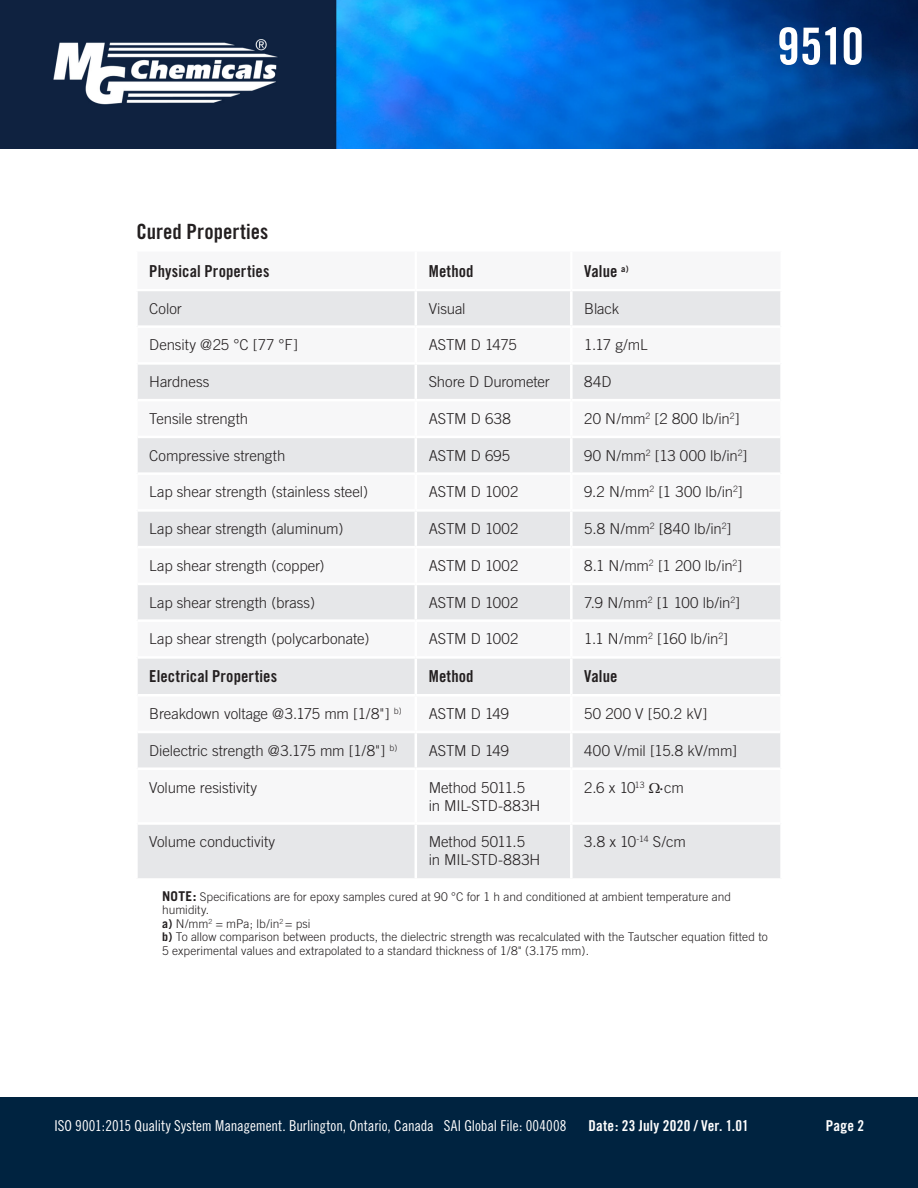
<style>
.page{position:relative;width:918px;height:1188px;background:#fff}
.page>*{position:absolute;margin:0;border:0;box-sizing:border-box;transform-origin:0 0}
.t1{font:51px "Trade Gothic Bold Cond Twenty";color:#fff}
.t2{font:21px "Trade Gothic Bold Cond Twenty";color:#231f20}
.t3{font:16.5px "Trade Gothic Bold Cond Twenty";letter-spacing:.005em;color:#231f20}
.t4{font:300 15px "Trade Gothic";letter-spacing:-.005em;color:#231f20}
.t5{font:15px "Trade Gothic Cond Eighteen";letter-spacing:-.005em;color:#fff}
.t6{font:15px "Trade Gothic Bold Cond Twenty";letter-spacing:.02em;color:#fff}
.Table_Text_Footer_Ou{font:300 12px/13.5px "Trade Gothic";letter-spacing:.005em;color:#231f20}
.s1{font-family:"Trade Gothic Bold Cond Twenty";font-weight:400}
.s2{font-weight:700;font-size:13.5px}
.s3{font-weight:700}
</style>
<div class="page">
<img style="left:0;top:0;width:918px;height:149px">
<div style="left:0;top:1097px;width:918px;height:91px;background:#002340"></div>
<svg style="left:138px;top:291px;width:642px;height:587px;fill:#e6e7e9"></svg>
<hr style="left:415px;top:291px;width:2px;height:34px;background:#fff">
<hr style="left:570px;top:291px;width:3px;height:34px;background:#fff">
<hr style="left:138px;top:325px;width:278px;height:3px;background:#fff">
<hr style="left:416px;top:325px;width:155px;height:3px;background:#fff">
<hr style="left:415px;top:328px;width:2px;height:34px;background:#fff">
<hr style="left:571px;top:325px;width:209px;height:3px;background:#fff">
<hr style="left:570px;top:328px;width:3px;height:34px;background:#fff">
<hr style="left:138px;top:362px;width:278px;height:3px;background:#fff">
<hr style="left:416px;top:362px;width:155px;height:3px;background:#fff">
<hr style="left:415px;top:365px;width:2px;height:34px;background:#fff">
<hr style="left:571px;top:362px;width:209px;height:3px;background:#fff">
<hr style="left:570px;top:365px;width:3px;height:34px;background:#fff">
<hr style="left:138px;top:399px;width:278px;height:2px;background:#fff">
<hr style="left:416px;top:399px;width:155px;height:2px;background:#fff">
<hr style="left:415px;top:401px;width:2px;height:35px;background:#fff">
<hr style="left:571px;top:399px;width:209px;height:2px;background:#fff">
<hr style="left:570px;top:401px;width:3px;height:35px;background:#fff">
<hr style="left:138px;top:436px;width:278px;height:2px;background:#fff">
<hr style="left:416px;top:436px;width:155px;height:2px;background:#fff">
<hr style="left:415px;top:438px;width:2px;height:34px;background:#fff">
<hr style="left:571px;top:436px;width:209px;height:2px;background:#fff">
<hr style="left:570px;top:438px;width:3px;height:34px;background:#fff">
<hr style="left:138px;top:472px;width:278px;height:3px;background:#fff">
<hr style="left:416px;top:472px;width:155px;height:3px;background:#fff">
<hr style="left:415px;top:475px;width:2px;height:34px;background:#fff">
<hr style="left:571px;top:472px;width:209px;height:3px;background:#fff">
<hr style="left:570px;top:475px;width:3px;height:34px;background:#fff">
<hr style="left:138px;top:509px;width:278px;height:3px;background:#fff">
<hr style="left:416px;top:509px;width:155px;height:3px;background:#fff">
<hr style="left:415px;top:512px;width:2px;height:34px;background:#fff">
<hr style="left:571px;top:509px;width:209px;height:3px;background:#fff">
<hr style="left:570px;top:512px;width:3px;height:34px;background:#fff">
<hr style="left:138px;top:546px;width:278px;height:2px;background:#fff">
<hr style="left:416px;top:546px;width:155px;height:2px;background:#fff">
<hr style="left:415px;top:548px;width:2px;height:35px;background:#fff">
<hr style="left:571px;top:546px;width:209px;height:2px;background:#fff">
<hr style="left:570px;top:548px;width:3px;height:35px;background:#fff">
<hr style="left:138px;top:583px;width:278px;height:2px;background:#fff">
<hr style="left:416px;top:583px;width:155px;height:2px;background:#fff">
<hr style="left:415px;top:585px;width:2px;height:34px;background:#fff">
<hr style="left:571px;top:583px;width:209px;height:2px;background:#fff">
<hr style="left:570px;top:585px;width:3px;height:34px;background:#fff">
<hr style="left:138px;top:619px;width:278px;height:3px;background:#fff">
<hr style="left:416px;top:619px;width:155px;height:3px;background:#fff">
<hr style="left:415px;top:622px;width:2px;height:34px;background:#fff">
<hr style="left:571px;top:619px;width:209px;height:3px;background:#fff">
<hr style="left:570px;top:622px;width:3px;height:34px;background:#fff">
<hr style="left:138px;top:656px;width:278px;height:3px;background:#fff">
<hr style="left:416px;top:656px;width:155px;height:3px;background:#fff">
<hr style="left:415px;top:659px;width:2px;height:35px;background:#fff">
<hr style="left:571px;top:656px;width:209px;height:3px;background:#fff">
<hr style="left:570px;top:659px;width:3px;height:35px;background:#fff">
<hr style="left:138px;top:694px;width:278px;height:3px;background:#fff">
<hr style="left:416px;top:694px;width:155px;height:3px;background:#fff">
<hr style="left:415px;top:697px;width:2px;height:34px;background:#fff">
<hr style="left:571px;top:694px;width:209px;height:3px;background:#fff">
<hr style="left:570px;top:697px;width:3px;height:34px;background:#fff">
<hr style="left:138px;top:731px;width:278px;height:2px;background:#fff">
<hr style="left:416px;top:731px;width:155px;height:2px;background:#fff">
<hr style="left:415px;top:733px;width:2px;height:34px;background:#fff">
<hr style="left:571px;top:731px;width:209px;height:2px;background:#fff">
<hr style="left:570px;top:733px;width:3px;height:34px;background:#fff">
<hr style="left:138px;top:767px;width:278px;height:3px;background:#fff">
<hr style="left:416px;top:767px;width:155px;height:3px;background:#fff">
<hr style="left:415px;top:770px;width:2px;height:52px;background:#fff">
<hr style="left:571px;top:767px;width:209px;height:3px;background:#fff">
<hr style="left:570px;top:770px;width:3px;height:52px;background:#fff">
<hr style="left:138px;top:822px;width:278px;height:3px;background:#fff">
<hr style="left:416px;top:822px;width:155px;height:3px;background:#fff">
<hr style="left:415px;top:825px;width:2px;height:53px;background:#fff">
<hr style="left:571px;top:822px;width:209px;height:3px;background:#fff">
<hr style="left:570px;top:825px;width:3px;height:53px;background:#fff">
<svg style="left:649px;top:782px;width:11px;height:11px"></svg>
<h1 class="t1" style="left:777px;top:15px;width:88px">9510</h1>
<p class="t2" style="left:136px;top:218px;width:134px">Cured Properties</p>
<p class="t3" style="left:149px;top:261px;width:122px">Physical Properties</p>
<p class="t3" style="left:429px;top:261px;width:46px">Method</p>
<p class="t3" style="left:584px;top:261px;width:46px">Value <sup>a)</sup></p>
<p class="t4" style="left:149px;top:299px;width:34px">Color</p>
<p class="t4" style="left:429px;top:299px;width:38px">Visual</p>
<p class="t4" style="left:584px;top:299px;width:37px">Black</p>
<p class="t4" style="left:149px;top:336px;width:150px">Density @25 °C [77 °F]</p>
<p class="t4" style="left:429px;top:336px;width:89px">ASTM D 1475</p>
<p class="t4" style="left:584px;top:336px;width:65px">1.17 g/mL</p>
<p class="t4" style="left:149px;top:373px;width:62px">Hardness</p>
<p class="t4" style="left:429px;top:373px;width:123px">Shore D Durometer</p>
<p class="t4" style="left:584px;top:373px;width:29px">84D</p>
<p class="t4" style="left:149px;top:410px;width:100px">Tensile strength</p>
<p class="t4" style="left:429px;top:410px;width:84px">ASTM D 638</p>
<p class="t4" style="left:584px;top:410px;width:157px">20 N/mm<sup>2</sup> [2 800 lb/in<sup>2</sup>]</p>
<p class="t4" style="left:149px;top:446px;width:138px">Compressive strength</p>
<p class="t4" style="left:429px;top:446px;width:83px">ASTM D 695</p>
<p class="t4" style="left:584px;top:446px;width:165px">90 N/mm<sup>2</sup> [13 000 lb/in<sup>2</sup>]</p>
<p class="t4" style="left:149px;top:483px;width:220px">Lap shear strength (stainless steel)</p>
<p class="t4" style="left:429px;top:483px;width:91px">ASTM D 1002</p>
<p class="t4" style="left:584px;top:483px;width:160px">9.2 N/mm<sup>2</sup> [1 300 lb/in<sup>2</sup>]</p>
<p class="t4" style="left:149px;top:520px;width:196px">Lap shear strength (aluminum)</p>
<p class="t4" style="left:429px;top:520px;width:91px">ASTM D 1002</p>
<p class="t4" style="left:584px;top:520px;width:149px">5.8 N/mm<sup>2</sup> [840 lb/in<sup>2</sup>]</p>
<p class="t4" style="left:149px;top:557px;width:177px">Lap shear strength (copper)</p>
<p class="t4" style="left:429px;top:557px;width:91px">ASTM D 1002</p>
<p class="t4" style="left:584px;top:557px;width:160px">8.1 N/mm<sup>2</sup> [1 200 lb/in<sup>2</sup>]</p>
<p class="t4" style="left:149px;top:593px;width:167px">Lap shear strength (brass)</p>
<p class="t4" style="left:429px;top:593px;width:91px">ASTM D 1002</p>
<p class="t4" style="left:584px;top:593px;width:158px">7.9 N/mm<sup>2</sup> [1 100 lb/in<sup>2</sup>]</p>
<p class="t4" style="left:149px;top:630px;width:222px">Lap shear strength (polycarbonate)</p>
<p class="t4" style="left:429px;top:630px;width:91px">ASTM D 1002</p>
<p class="t4" style="left:584px;top:630px;width:145px">1.1 N/mm<sup>2</sup> [160 lb/in<sup>2</sup>]</p>
<p class="t3" style="left:149px;top:666px;width:129px">Electrical Properties</p>
<p class="t3" style="left:429px;top:666px;width:46px">Method</p>
<p class="t3" style="left:584px;top:666px;width:35px">Value</p>
<p class="t4" style="left:149px;top:705px;width:254px">Breakdown voltage @3.175 mm [1/8"] <sup>b)</sup></p>
<p class="t4" style="left:429px;top:705px;width:82px">ASTM D 149</p>
<p class="t4" style="left:584px;top:705px;width:125px">50 200 V [50.2 kV]</p>
<p class="t4" style="left:149px;top:742px;width:250px">Dielectric strength @3.175 mm [1/8"] <sup>b)</sup></p>
<p class="t4" style="left:429px;top:742px;width:82px">ASTM D 149</p>
<p class="t4" style="left:584px;top:742px;width:155px">400 V/mil [15.8 kV/mm]</p>
<p class="t4" style="left:149px;top:778px;width:109px">Volume resistivity</p>
<p class="t4" style="left:429px;top:778px;width:98px">Method 5011.5</p>
<p class="t4" style="left:429px;top:796px;width:113px">in MIL-STD-883H</p>
<p class="t4" style="left:584px;top:778px;width:101px">2.6 x 10<sup>13</sup> <span class="s1">·</span>cm</p>
<p class="t4" style="left:149px;top:833px;width:127px">Volume conductivity</p>
<p class="t4" style="left:429px;top:833px;width:98px">Method 5011.5</p>
<p class="t4" style="left:429px;top:851px;width:113px">in MIL-STD-883H</p>
<p class="t4" style="left:584px;top:833px;width:103px">3.8 x 10<sup>-14</sup> S/cm</p>
<p class="Table_Text_Footer_Ou" style="left:162px;top:890px;width:570px"><span class="s2">NOTE:</span> Specifications are for epoxy samples cured at 90 °C for 1 h and conditioned at ambient temperature and humidity.</p>
<p class="Table_Text_Footer_Ou" style="left:162px;top:917px;width:150px"><span class="s3">a)</span> N/mm<sup>2</sup> = mPa; lb/in<sup>2</sup> = psi</p>
<p class="Table_Text_Footer_Ou" style="left:162px;top:930px;width:607px"><span class="s3">b)</span> To allow comparison between products, the dielectric strength was recalculated with the Tautscher equation fitted to<br>5 experimental values and extrapolated to a standard thickness of 1/8" (3.175 mm).</p>
<p class="t5" style="left:54px;top:1117px;width:514px">ISO 9001:2015 Quality System Management. Burlington, Ontario, Canada SAI Global File: 004008</p>
<p class="t6" style="left:588px;top:1117px;width:162px">Date: 23 July 2020 / Ver. 1.01</p>
<p class="t6" style="left:826px;top:1116px;width:40px">Page 2</p>
</div>
